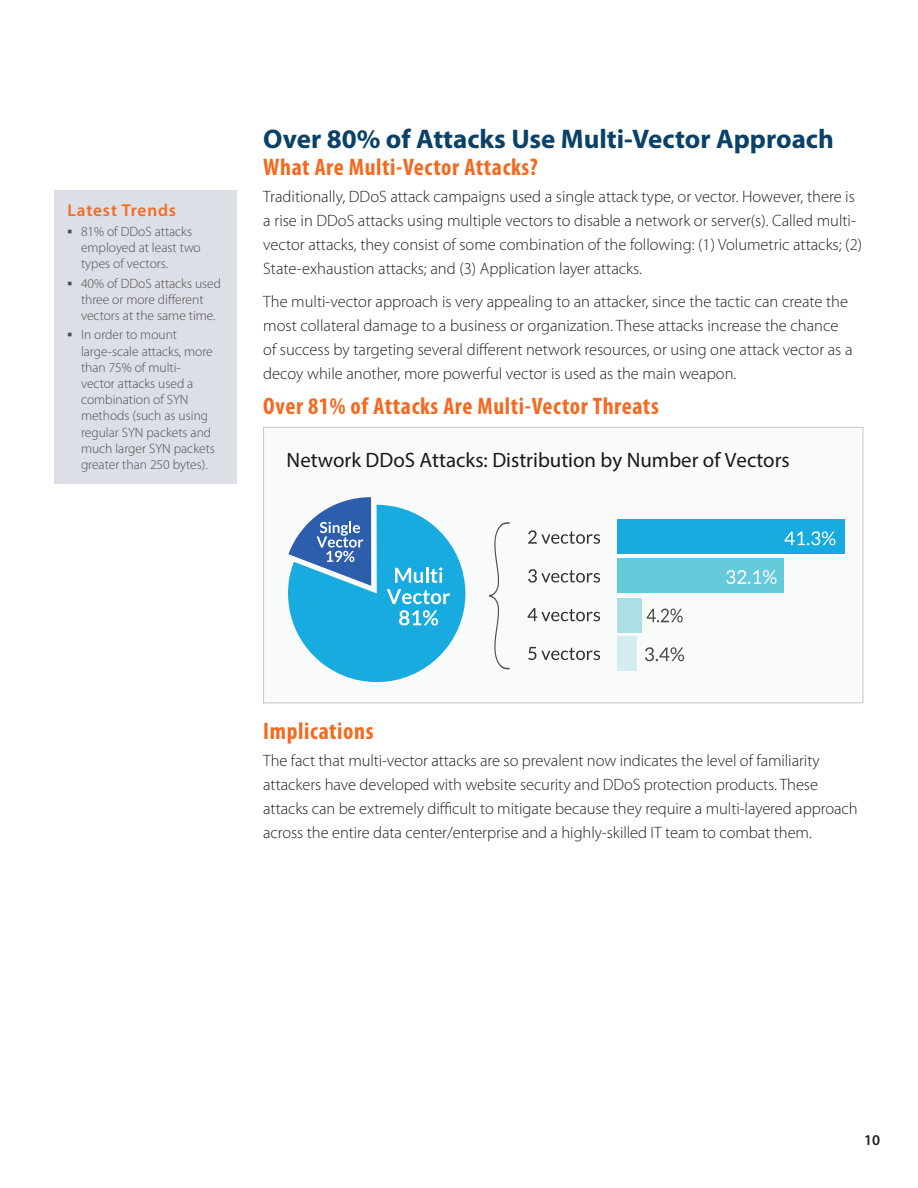
<style>
.page{position:relative;width:918px;height:1188px;background:#fff}
.page>*{position:absolute;margin:0;border:0;box-sizing:border-box;transform-origin:0 0}
.t1{font:700 27px "Myriad Pro";color:#094169}
.Subhead{font:700 condensed 24px "Myriad Pro";letter-spacing:.025em;color:#f36a21}
.t2{font:20.85px "Myriad Pro";color:#191919}
.Sidebar_header{font:600 17.25px "Myriad Pro";letter-spacing:.05em;color:#f36a21}
.Body_intro{font:300 16.5px/24px "Myriad Pro";color:#231f20}
.t3{font:600 15px "Myriad Pro";color:#231f20}
.t4{font:300 13.5px/16.2px "Myriad Pro";color:#4b4c4d}
.s1{font-family:"Arial";font-weight:700}
</style>
<div class="page">
<div style="left:264px;top:427px;width:599px;height:276px;background:#f9fafa"></div>
<div style="left:263px;top:427px;width:600px;height:276px;border:1px solid #c7c6c6"></div>
<svg style="left:288px;top:497px;width:177px;height:185px"></svg>
<div style="left:617px;top:636px;width:19px;height:35px;background:#d3edf1"></div>
<div style="left:617px;top:598px;width:25px;height:35px;background:#acdee5"></div>
<div style="left:617px;top:558px;width:167px;height:35px;background:#65cad9"></div>
<div style="left:617px;top:520px;width:228px;height:34px;background:#17abdf"></div>
<svg style="left:645px;top:647px;width:39px;height:14px"></svg>
<svg style="left:647px;top:609px;width:36px;height:13px"></svg>
<svg style="left:726px;top:570px;width:51px;height:14px"></svg>
<svg style="left:784px;top:531px;width:51px;height:14px"></svg>
<svg style="left:489px;top:522px;width:21px;height:147px"></svg>
<svg style="left:528px;top:530px;width:72px;height:14px"></svg>
<svg style="left:528px;top:569px;width:72px;height:14px"></svg>
<svg style="left:527px;top:608px;width:73px;height:13px"></svg>
<svg style="left:528px;top:647px;width:72px;height:13px"></svg>
<div style="left:54px;top:190px;width:182px;height:294px;background:#dddfe7"></div>
<p class="Sidebar_header" style="left:68px;top:200px;width:110px">Latest Trends</p>
<p class="t4" style="left:81px;top:223px;width:121px;text-indent:-14px"><span class="s1">▪</span> 81% of DDoS attacks employed at least two types of vectors.</p>
<p class="t4" style="left:68px;top:275px;width:155px;text-align:center"><span class="s1">▪</span> 40% of DDoS attacks used three or more different vectors at the same time.</p>
<p class="t4" style="left:81px;top:327px;width:135px;text-indent:-14px"><span class="s1">▪</span> In order to mount large-scale attacks, more than 75% of multi&shy;vector attacks used a combination of SYN methods (such as using regular SYN packets and much larger SYN packets greater than 250 bytes).</p>
<p class="t1" style="left:263px;top:121px;width:572px">Over 80% of Attacks Use Multi-Vector Approach</p>
<p class="Subhead" style="left:263px;top:152px;width:276px">What Are Multi-Vector Attacks?</p>
<p class="Body_intro" style="left:263px;top:185px;width:600px">Traditionally, DDoS attack campaigns used a single attack type, or vector. However, there is a rise in DDoS attacks using multiple vectors to disable a network or server(s). Called multi&shy;vector attacks, they consist of some combination of the following: (1) Volumetric attacks; (2)<br>State-exhaustion attacks; and (3) Application layer attacks.</p>
<p class="Body_intro" style="left:263px;top:289px;width:591px">The multi-vector approach is very appealing to an attacker, since the tactic can create the most collateral damage to a business or organization. These attacks increase the chance of success by targeting several different network resources, or using one attack vector as a decoy while another, more powerful vector is used as the main weapon.</p>
<p class="Subhead" style="left:263px;top:391px;width:397px">Over 81% of Attacks Are Multi-Vector Threats</p>
<p class="t2" style="left:287px;top:447px;width:505px">Network DDoS Attacks: Distribution by Number of Vectors</p>
<p class="Subhead" style="left:263px;top:716px;width:112px">Implications</p>
<p class="Body_intro" style="left:263px;top:749px;width:596px">The fact that multi-vector attacks are so prevalent now indicates the level of familiarity attackers have developed with website security and DDoS protection products. These attacks can be extremely difficult to mitigate because they require a multi-layered approach across the entire data center/enterprise and a highly-skilled IT team to combat them.</p>
<p class="t3" style="left:864px;top:1131px;width:18px">10</p>
</div>
